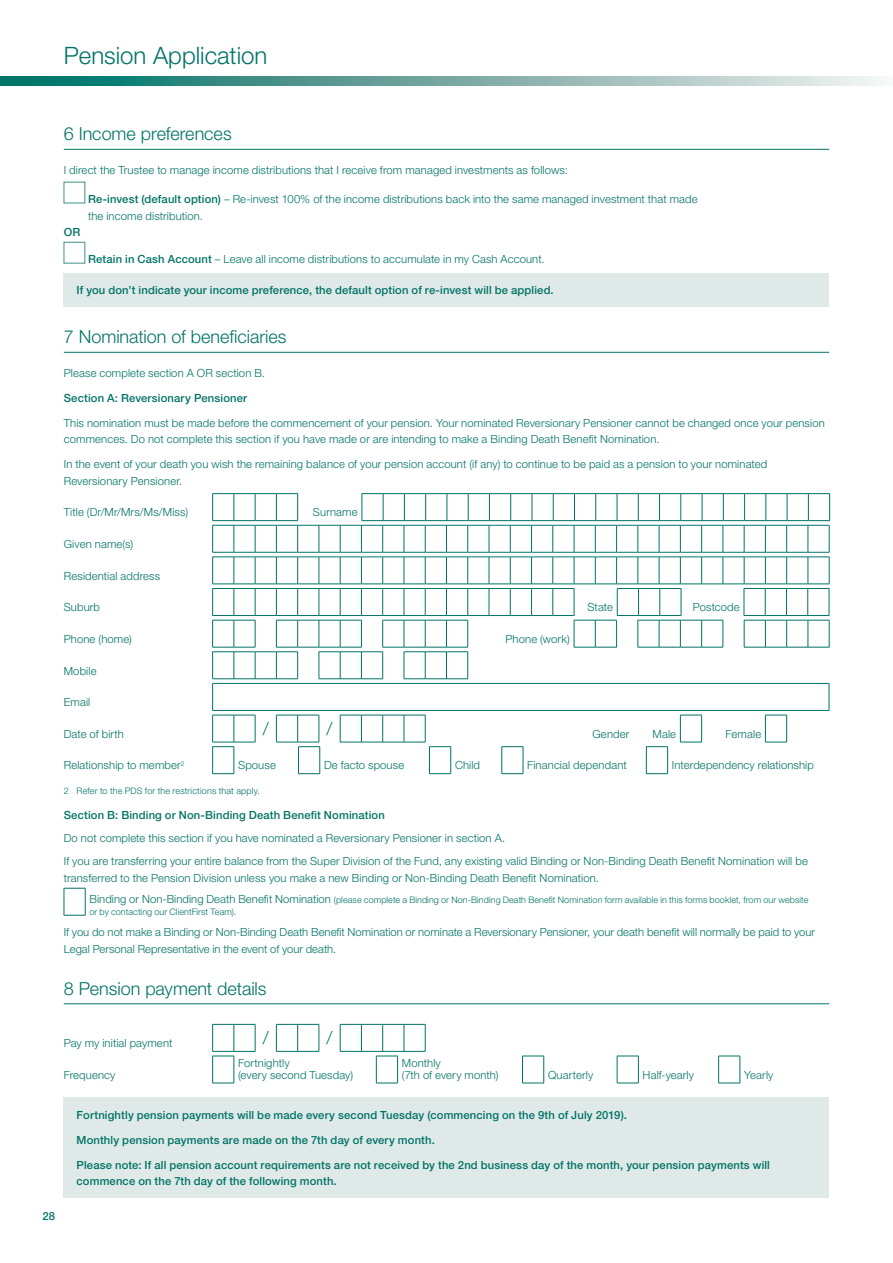
<style>
.page{position:relative;width:893px;height:1263px;background:#fff}
.page>*{position:absolute;margin:0;border:0;box-sizing:border-box;transform-origin:0 0}
.t1{font:300 24px "Helvetica Neue LT Std";color:#007366}
.t2{font:300 18px "Helvetica Neue LT Std";color:#007366}
.t3{font:300 11.25px/16.5px "Helvetica Neue LT Std";letter-spacing:.01em;color:#007366}
.t4{font:500 11.25px/16.5px "Helvetica Neue LT Std";letter-spacing:.01em;color:#007366}
.t5{font:300 9px/12px "Helvetica Neue LT Std";letter-spacing:.01em;color:#007366}
.s1{font-weight:500}
.s2{font-size:11.25px}
</style>
<div class="page">
<svg style="left:0;top:77px;width:883px;height:8px;background:#73aaa5"></svg>
<hr style="left:64px;top:149px;width:765px;height:1px;background:#007366">
<hr style="left:64px;top:352px;width:765px;height:1px;background:#007366">
<hr style="left:64px;top:1003px;width:765px;height:1px;background:#007366">
<div style="left:64px;top:242px;width:21px;height:21px;background:#fff;border:1px solid #428f87"></div>
<div style="left:64px;top:274px;width:765px;height:33px;background:#dfe9e8"></div>
<svg style="left:212px;top:493px;width:618px;height:281px"></svg>
<svg style="left:64px;top:888px;width:22px;height:28px"></svg>
<svg style="left:212px;top:1024px;width:529px;height:60px"></svg>
<div style="left:64px;top:1098px;width:765px;height:100px;background:#dfe9e8"></div>
<h1 class="t1" style="left:64px;top:40px;width:205px">Pension Application</h1>
<h2 class="t2" style="left:64px;top:123px;width:169px">6 Income preferences</h2>
<p class="t3" style="left:64px;top:161px;width:505px">I direct the Trustee to manage income distributions that I receive from managed investments as follows:</p>
<p class="t3" style="left:88px;top:191px;width:611px"><span class="s1">Re-invest (default option)</span> – Re-invest 100% of the income distributions back into the same managed investment that made the income distribution.</p>
<p class="t4" style="left:64px;top:224px;width:18px">OR</p>
<p class="t3" style="left:88px;top:251px;width:458px"><span class="s1">Retain in Cash Account</span> – Leave all income distributions to accumulate in my Cash Account.</p>
<p class="t4" style="left:77px;top:282px;width:479px">If you don’t indicate your income preference, the default option of re-invest will be applied.</p>
<h2 class="t2" style="left:64px;top:326px;width:224px">7 Nomination of beneficiaries</h2>
<p class="t3" style="left:64px;top:364px;width:203px">Please complete section A OR section B.</p>
<p class="t4" style="left:64px;top:390px;width:185px">Section A: Reversionary Pensioner</p>
<p class="t3" style="left:64px;top:414px;width:762px">This nomination must be made before the commencement of your pension. Your nominated Reversionary Pensioner cannot be changed once your pension commences. Do not complete this section if you have made or are intending to make a Binding Death Benefit Nomination.</p>
<p class="t3" style="left:64px;top:456px;width:705px">In the event of your death you wish the remaining balance of your pension account (if any) to continue to be paid as a pension to your nominated<br>Reversionary Pensioner.</p>
<p class="t3" style="left:64px;top:504px;width:126px">Title (Dr/Mr/Mrs/Ms/Miss)</p>
<p class="t3" style="left:313px;top:504px;width:46px">Surname</p>
<p class="t3" style="left:64px;top:535px;width:71px">Given name(s)</p>
<p class="t3" style="left:64px;top:567px;width:98px">Residential address</p>
<p class="t3" style="left:64px;top:599px;width:38px">Suburb</p>
<p class="t3" style="left:587px;top:599px;width:27px">State</p>
<p class="t3" style="left:693px;top:599px;width:48px">Postcode</p>
<p class="t3" style="left:64px;top:630px;width:70px">Phone (home)</p>
<p class="t3" style="left:505px;top:630px;width:66px">Phone (work)</p>
<p class="t3" style="left:64px;top:662px;width:34px">Mobile</p>
<p class="t3" style="left:64px;top:694px;width:28px">Email</p>
<p class="t3" style="left:64px;top:725px;width:62px">Date of birth</p>
<h2 class="t2" style="left:263px;top:717px;width:7px">/</h2>
<h2 class="t2" style="left:327px;top:717px;width:7px">/</h2>
<p class="t3" style="left:592px;top:725px;width:38px">Gender</p>
<p class="t3" style="left:652px;top:725px;width:25px">Male</p>
<p class="t3" style="left:725px;top:725px;width:37px">Female</p>
<p class="t3" style="left:64px;top:757px;width:122px">Relationship to member<sup>2</sup></p>
<p class="t3" style="left:238px;top:757px;width:39px">Spouse</p>
<p class="t3" style="left:324px;top:757px;width:82px">De facto spouse</p>
<p class="t3" style="left:455px;top:757px;width:27px">Child</p>
<p class="t3" style="left:527px;top:757px;width:101px">Financial dependant</p>
<p class="t3" style="left:672px;top:757px;width:144px">Interdependency relationship</p>
<p class="t5" style="left:64px;top:785px;width:198px">2 Refer to the PDS for the restrictions that apply.</p>
<p class="t4" style="left:64px;top:807px;width:323px">Section B: Binding or Non-Binding Death Benefit Nomination</p>
<p class="t3" style="left:64px;top:826px;width:745px;line-height:23px">Do not complete this section if you have nominated a Reversionary Pensioner in section A.<br>If you are transferring your entire balance from the Super Division of the Fund, any existing valid Binding or Non-Binding Death Benefit Nomination will be</p>
<p class="t3" style="left:64px;top:869px;width:537px">transferred to the Pension Division unless you make a new Binding or Non-Binding Death Benefit Nomination.</p>
<p class="t5" style="left:89px;top:894px;width:720px"><span class="s2">Binding or Non-Binding Death Benefit Nomination</span> (please complete a Binding or Non-Binding Death Benefit Nomination form available in this forms booklet, from our website or by contacting our ClientFirst Team).</p>
<p class="t3" style="left:64px;top:924px;width:753px">If you do not make a Binding or Non-Binding Death Benefit Nomination or nominate a Reversionary Pensioner, your death benefit will normally be paid to your<br>Legal Personal Representative in the event of your death.</p>
<h2 class="t2" style="left:64px;top:977px;width:204px">8 Pension payment details</h2>
<p class="t3" style="left:64px;top:1035px;width:110px">Pay my initial payment</p>
<h2 class="t2" style="left:263px;top:1027px;width:7px">/</h2>
<h2 class="t2" style="left:327px;top:1027px;width:7px">/</h2>
<p class="t3" style="left:64px;top:1066px;width:53px">Frequency</p>
<p class="t3" style="left:238px;top:1056px;width:117px;line-height:12px">Fortnightly<br>(every second Tuesday)</p>
<p class="t3" style="left:402px;top:1056px;width:98px;line-height:12px">Monthly<br>(7th of every month)</p>
<p class="t3" style="left:548px;top:1066px;width:47px">Quarterly</p>
<p class="t3" style="left:643px;top:1066px;width:53px">Half-yearly</p>
<p class="t3" style="left:744px;top:1066px;width:31px">Yearly</p>
<p class="t4" style="left:77px;top:1106px;width:552px">Fortnightly pension payments will be made every second Tuesday (commencing on the 9th of July 2019).</p>
<p class="t4" style="left:77px;top:1131px;width:360px">Monthly pension payments are made on the 7th day of every month.</p>
<p class="t4" style="left:77px;top:1156px;width:695px">Please note: If all pension account requirements are not received by the 2nd business day of the month, your pension payments will commence on the 7th day of the following month.</p>
<p class="t4" style="left:43px;top:1208px;width:14px">28</p>
</div>
